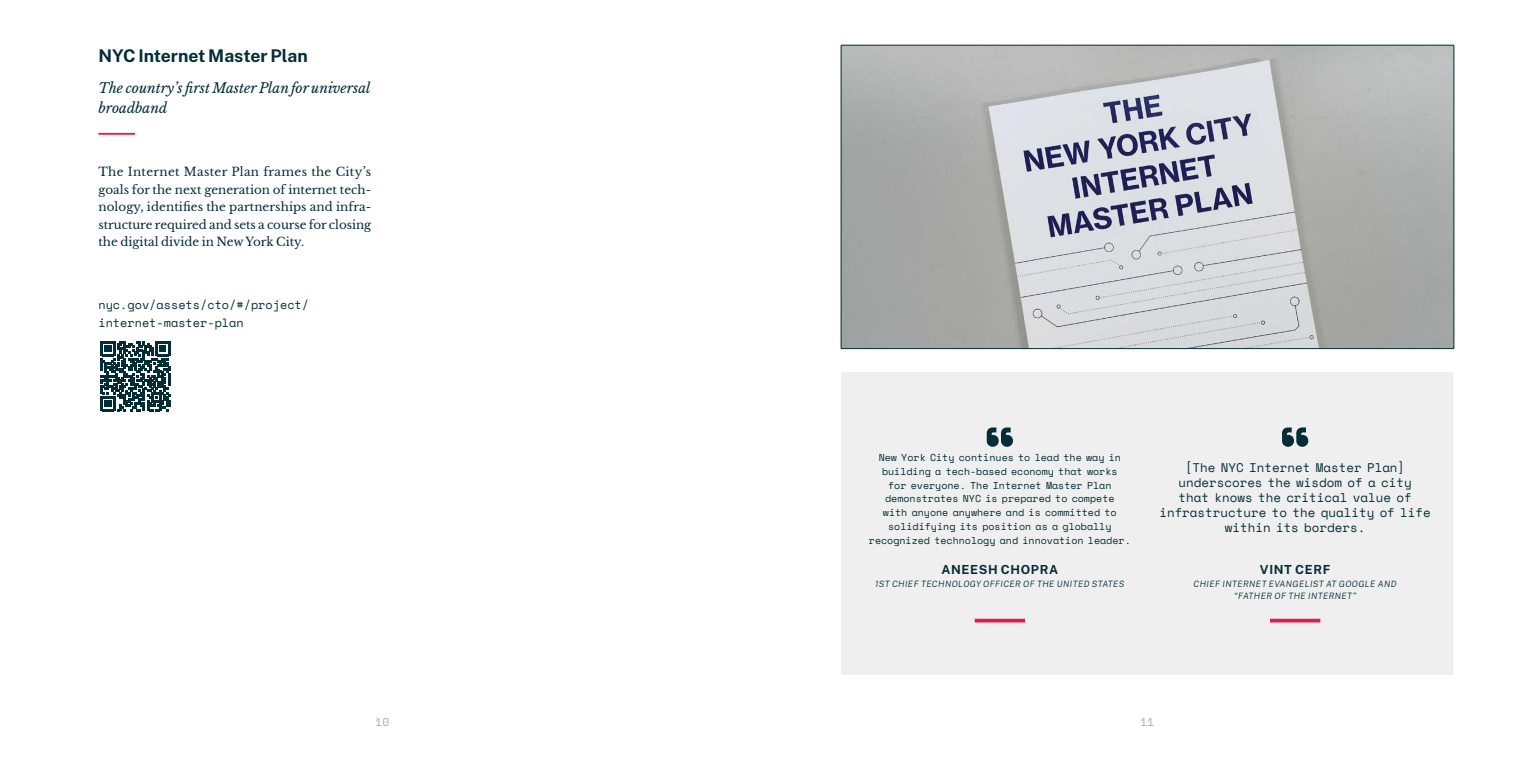
<style>
.page{position:relative;width:1530px;height:765px;background:#fff}
.page>*{position:absolute;margin:0;border:0;box-sizing:border-box;transform-origin:0 0}
.Heading_2{font:700 17.5px "Public Sans";color:#032d36}
.Heading_3{font:italic 13.75px/20px "Libre Baskerville";color:#032d36}
.Quote_M{font:12.5px/15px "Space Mono";color:#032d36;text-align:center}
.Attribution{font:700 12.5px "Public Sans";letter-spacing:.05em;color:#032d36}
.Body_Left-Justified{font:11.88px/17.5px "Libre Baskerville";letter-spacing:-.005em;color:#032d36;text-align:justify}
.Body_Left-Justified-2{font:11.88px/17.5px "Space Mono";color:#032d36}
.t1{font:11.25px "Space Mono";color:#aaaeb3}
.Quote_M-2{font:10px/13.8px "Space Mono";color:#032d36;text-align:center}
.Attribution-2{font:italic 300 8.75px/12.5px "Public Sans";letter-spacing:.05em;color:#032d36;text-align:center}
</style>
<div class="page">
<hr style="left:98px;top:133px;width:37px;height:2px;background:#e21b4e">
<svg style="left:100px;top:341px;width:70px;height:70px"></svg>
<svg style="left:841px;top:45px;width:613px;height:304px;background:#b6b9bb"></svg>
<div style="left:842px;top:372px;width:611px;height:302px;background:#efeff0"></div>
<hr style="left:975px;top:619px;width:50px;height:3px;background:#e21b4e">
<svg style="left:987px;top:428px;width:26px;height:19px"></svg>
<hr style="left:1270px;top:619px;width:50px;height:3px;background:#e21b4e">
<svg style="left:1282px;top:428px;width:26px;height:19px"></svg>
<h2 class="Heading_2" style="left:98px;top:42px;width:211px">NYC Internet Master Plan</h2>
<h3 class="Heading_3" style="left:98px;top:78px;width:274px">The country’s first Master Plan for universal broadband</h3>
<p class="Body_Left-Justified" style="left:98px;top:163px;width:274px">The Internet Master Plan frames the City’s goals for the next generation of internet tech&shy;nology, identifies the partnerships and infra&shy;structure required and sets a course for closing the digital divide in New York City.</p>
<p class="Body_Left-Justified-2" style="left:98px;top:296px;width:212px">nyc.gov/assets/cto/#/project/ internet-master-plan</p>
<p class="Quote_M-2" style="left:869px;top:450px;width:263px">New York City continues to lead the way in building a tech-based economy that works<br>for everyone. The Internet Master Plan demonstrates NYC is prepared to compete<br>with anyone anywhere and is committed to solidifying its position as a globally recognized technology and innovation leader.</p>
<p class="Attribution" style="left:941px;top:560px;width:118px">ANEESH CHOPRA</p>
<p class="Attribution-2" style="left:875px;top:577px;width:251px">1ST CHIEF TECHNOLOGY OFFICER OF THE UNITED STATES</p>
<p class="Quote_M" style="left:1159px;top:459px;width:273px">[The NYC Internet Master Plan] underscores the wisdom of a city<br>that knows the critical value of infrastructure to the quality of life within its borders.</p>
<p class="Attribution" style="left:1260px;top:560px;width:72px">VINT CERF</p>
<p class="Attribution-2" style="left:1194px;top:577px;width:205px">CHIEF INTERNET EVANGELIST AT GOOGLE AND “FATHER OF THE INTERNET”</p>
<p class="t1" style="left:376px;top:714px;width:15px">10</p>
<p class="t1" style="left:1141px;top:714px;width:15px">11</p>
</div>
